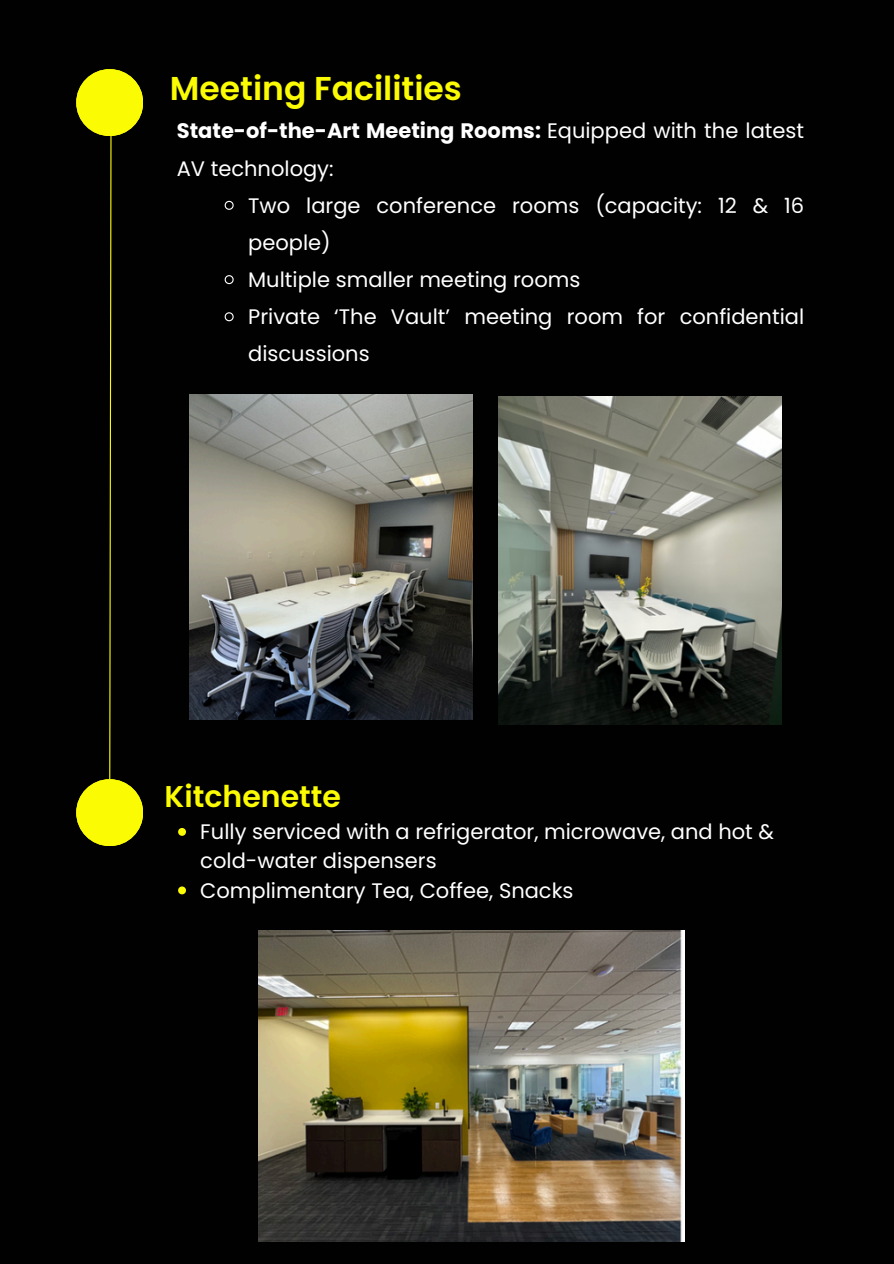
<style>
.page{position:relative;width:894px;height:1264px;background:#fff}
.page>*{position:absolute;margin:0;border:0;box-sizing:border-box;transform-origin:0 0}
.t1{font:600 33px "Poppins";color:#fbfb04}
.t2{font:600 30px "Poppins";color:#fbfb04}
.t3{font:21px/37.2px "Poppins";color:#fff}
.s1{font-weight:700}
</style>
<div class="page">
<div style="left:0;top:0;width:893px;height:1263px;background:#010101"></div>
<svg style="left:76px;top:69px;width:67px;height:776px"></svg>
<img style="left:189px;top:394px;width:283px;height:325px">
<img style="left:498px;top:396px;width:283px;height:329px">
<img style="left:258px;top:930px;width:426px;height:311px">
<svg style="left:178px;top:828px;width:8px;height:7px"></svg>
<svg style="left:178px;top:886px;width:8px;height:8px"></svg>
<svg style="left:224px;top:200px;width:10px;height:10px"></svg>
<svg style="left:224px;top:275px;width:10px;height:10px"></svg>
<svg style="left:224px;top:312px;width:10px;height:10px"></svg>
<p class="t1" style="left:170px;top:65px;width:293px">Meeting Facilities</p>
<h1 class="t3" style="left:177px;top:112px;width:628px"><span class="s1">State-of-the-Art Meeting Rooms:</span> Equipped with the latest<br>AV technology:</h1>
<p class="t3" style="left:248px;top:187px;width:557px">Two large conference rooms (capacity: 12 &amp; 16 people)</p>
<p class="t3" style="left:248px;top:261px;width:333px">Multiple smaller meeting rooms</p>
<p class="t3" style="left:248px;top:298px;width:557px">Private ‘The Vault’ meeting room for confidential discussions</p>
<p class="t2" style="left:164px;top:775px;width:178px">Kitchenette</p>
<p class="t3" style="left:200px;top:817px;width:575px;line-height:29.2px">Fully serviced with a refrigerator, microwave, and hot &amp; cold-water dispensers</p>
<p class="t3" style="left:200px;top:871px;width:374px">Complimentary Tea, Coffee, Snacks</p>
</div>
